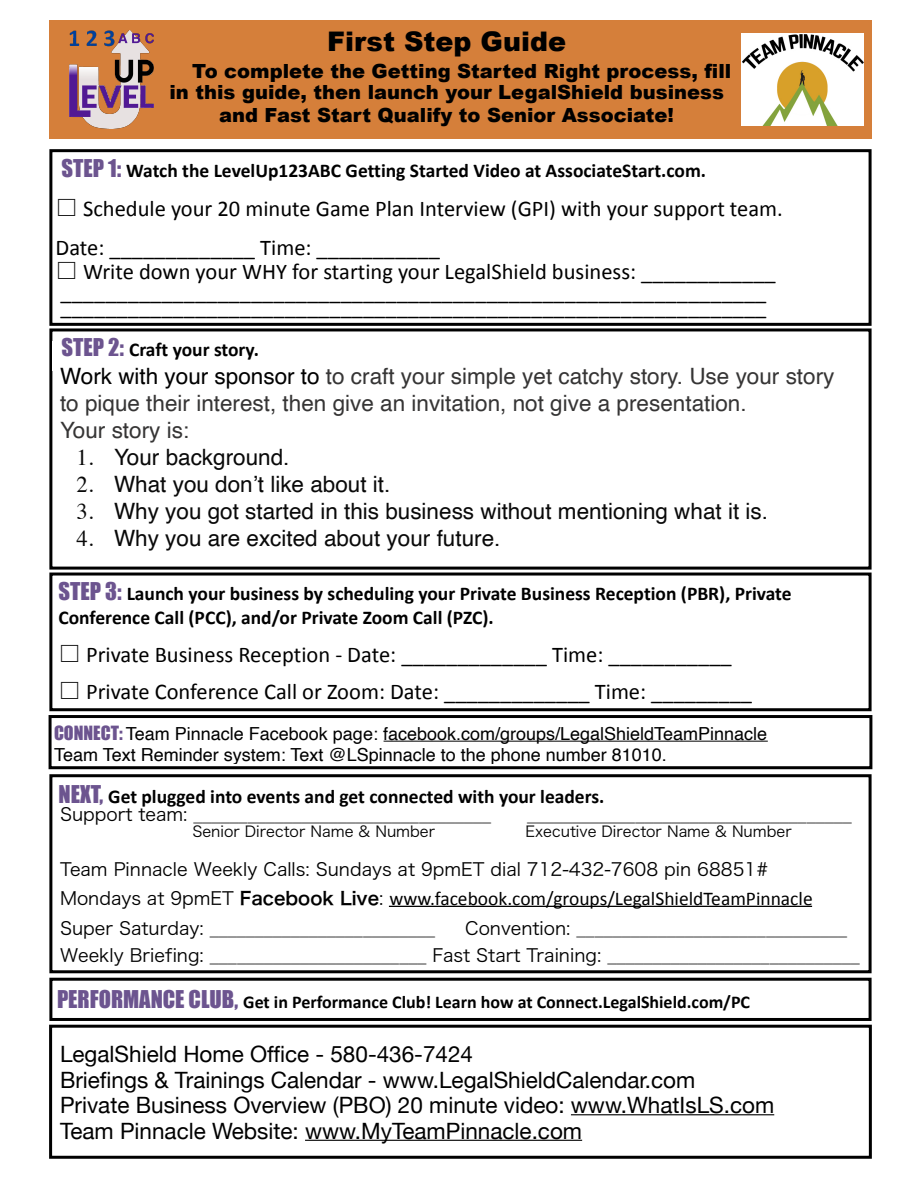
<style>
.page{position:relative;width:918px;height:1188px;background:#fff}
.page>*{position:absolute;margin:0;border:0;box-sizing:border-box;transform-origin:0 0}
.t1{font:900 27px "Arial";color:#000}
.t2{font:22.5px/39px "Calibri";color:#000}
.t3{font:22.5px/25.5px "Helvetica Neue";color:#000}
.t4{font:22.5px/27px "Helvetica";color:#363535}
.t5{font:22.5px "Helvetica";color:#090909}
.t6{font:700 19.5px/24px "Calibri";color:#000}
.t7{font:900 19.5px "Arial";color:#000}
.t8{font:19.5px "Calibri";color:#000}
.t9{font:18px/27px "Hiragino Sans W3";color:#000}
.t10{font:18px/21px "Helvetica";color:#000}
.t11{font:700 18px "Calibri";color:#000}
.t12{font:15px "Hiragino Sans W3";color:#000}
.s1{font-family:"Impact";font-weight:400;font-size:22.5px;color:#6c548f}
.s2{font-family:"Hiragino Sans W3"}
.s3{color:#000}
.s4{font-family:"Times"}
.s5{font-family:"Impact";color:#6c548f}
.s6{font-family:"Hiragino Sans W3";font-size:18px}
.s7{font-family:"Hiragino Sans W6";font-size:18px}
</style>
<div class="page">
<div style="left:49px;top:20px;width:823px;height:119px;background:#d57f3a"></div>
<img style="left:741px;top:33px;width:122px;height:93px">
<div style="left:49px;top:149px;width:823px;height:177px;border:3px solid #000"></div>
<img style="left:70px;top:30px;width:84px;height:98px">
<div style="left:49px;top:328px;width:823px;height:242px;border:3px solid #000"></div>
<div style="left:49px;top:573px;width:823px;height:138px;border:3px solid #000"></div>
<div style="left:49px;top:774px;width:823px;height:199px;border:3px solid #000"></div>
<hr style="left:389px;top:906px;width:423px;height:1px;background:#000">
<div style="left:49px;top:978px;width:823px;height:43px;border:3px solid #000"></div>
<div style="left:49px;top:1025px;width:823px;height:134px;border:3px solid #000"></div>
<hr style="left:571px;top:1114px;width:203px;height:1px;background:#000">
<hr style="left:305px;top:1140px;width:277px;height:1px;background:#000">
<div style="left:49px;top:715px;width:823px;height:54px;border:3px solid #000"></div>
<hr style="left:384px;top:741px;width:384px;height:1px;background:#000">
<p class="t1" style="left:327px;top:21px;width:241px">First Step Guide</p>
<p class="t7" style="left:192px;top:57px;width:541px">To complete the Getting Started Right process, fill</p>
<p class="t7" style="left:170px;top:78px;width:556px">in this guide, then launch your LegalShield business</p>
<p class="t7" style="left:219px;top:100px;width:457px">and Fast Start Qualify to Senior Associate!</p>
<p class="t6" style="left:62px;top:158px;width:646px"><span class="s1">STEP 1:</span> Watch the LevelUp123ABC Getting Started Video at AssociateStart.com.</p>
<p class="t2" style="left:56px;top:189px;width:729px"><span class="s2">□</span> Schedule your 20 minute Game Plan Interview (GPI) with your support team.<br>Date: _____________ Time: ___________</p>
<p class="t2" style="left:56px;top:262px;width:722px;line-height:19.5px"><span class="s2">□</span> Write down your WHY for starting your LegalShield business: ____________ _______________________________________________________________</p>
<p class="t2" style="left:61px;top:286px;width:707px">_______________________________________________________________</p>
<p class="t6" style="left:62px;top:337px;width:199px"><span class="s1">STEP 2:</span> Craft your story.</p>
<p class="t4" style="left:60px;top:364px;width:776px"><span class="s3">Work with your sponsor to</span> to craft your simple yet catchy story. Use your story to pique their interest, then give an invitation, not give a presentation.<br>Your story is:</p>
<p class="t5" style="left:76px;top:448px;width:215px"><span class="s4">1.</span> Your background.</p>
<p class="t5" style="left:76px;top:475px;width:315px"><span class="s4">2.</span> What you don’t like about it.</p>
<p class="t5" style="left:76px;top:502px;width:693px"><span class="s4">3.</span> Why you got started in this business without mentioning what it is.</p>
<p class="t5" style="left:76px;top:529px;width:425px"><span class="s4">4.</span> Why you are excited about your future.</p>
<p class="t6" style="left:58px;top:581px;width:735px"><span class="s1">STEP 3:</span> Launch your business by scheduling your Private Business Reception (PBR), Private<br>Conference Call (PCC), and/or Private Zoom Call (PZC).</p>
<p class="t2" style="left:58px;top:634px;width:675px"><span class="s2">□</span> Private Business Reception - Date: _____________ Time: ___________</p>
<p class="t2" style="left:58px;top:672px;width:695px"><span class="s2">□</span> Private Conference Call or Zoom: Date: _____________ Time: _________</p>
<p class="t10" style="left:54px;top:724px;width:715px"><span class="s5">CONNECT:</span> Team Pinnacle Facebook page: facebook.com/groups/LegalShieldTeamPinnacle<br>Team Text Reminder system: Text @LSpinnacle to the phone number 81010.</p>
<p class="t6" style="left:58px;top:784px;width:547px"><span class="s1">NEXT,</span> Get plugged into events and get connected with your leaders.</p>
<p class="t9" style="left:60px;top:800px;width:433px">Support team: _________________________________</p>
<p class="t9" style="left:527px;top:800px;width:326px">____________________________________</p>
<p class="t12" style="left:192px;top:824px;width:244px">Senior Director Name &amp; Number</p>
<p class="t12" style="left:526px;top:824px;width:268px">Executive Director Name &amp; Number</p>
<p class="t9" style="left:60px;top:856px;width:710px">Team Pinnacle Weekly Calls: Sundays at 9pmET dial 712-432-7608 pin 68851#</p>
<p class="t8" style="left:60px;top:886px;width:754px"><span class="s6">Mondays at 9pmET</span> <span class="s7">Facebook Live</span><span class="s6">:</span> www.facebook.com/groups/LegalShieldTeamPinnacle</p>
<p class="t9" style="left:60px;top:914px;width:377px">Super Saturday: _________________________</p>
<p class="t9" style="left:60px;top:914px;width:801px;text-indent:405px">Convention: ______________________________<br>Weekly Briefing: ________________________ Fast Start Training: ____________________________</p>
<p class="t11" style="left:57px;top:991px;width:695px"><span class="s1">PERFORMANCE CLUB,</span> Get in Performance Club! Learn how at Connect.LegalShield.com/PC</p>
<p class="t3" style="left:60px;top:1041px;width:716px">LegalShield Home Office - 580-436-7424<br>Briefings &amp; Trainings Calendar - www.LegalShieldCalendar.com<br>Private Business Overview (PBO) 20 minute video: www.WhatIsLS.com Team Pinnacle Website: www.MyTeamPinnacle.com</p>
</div>
